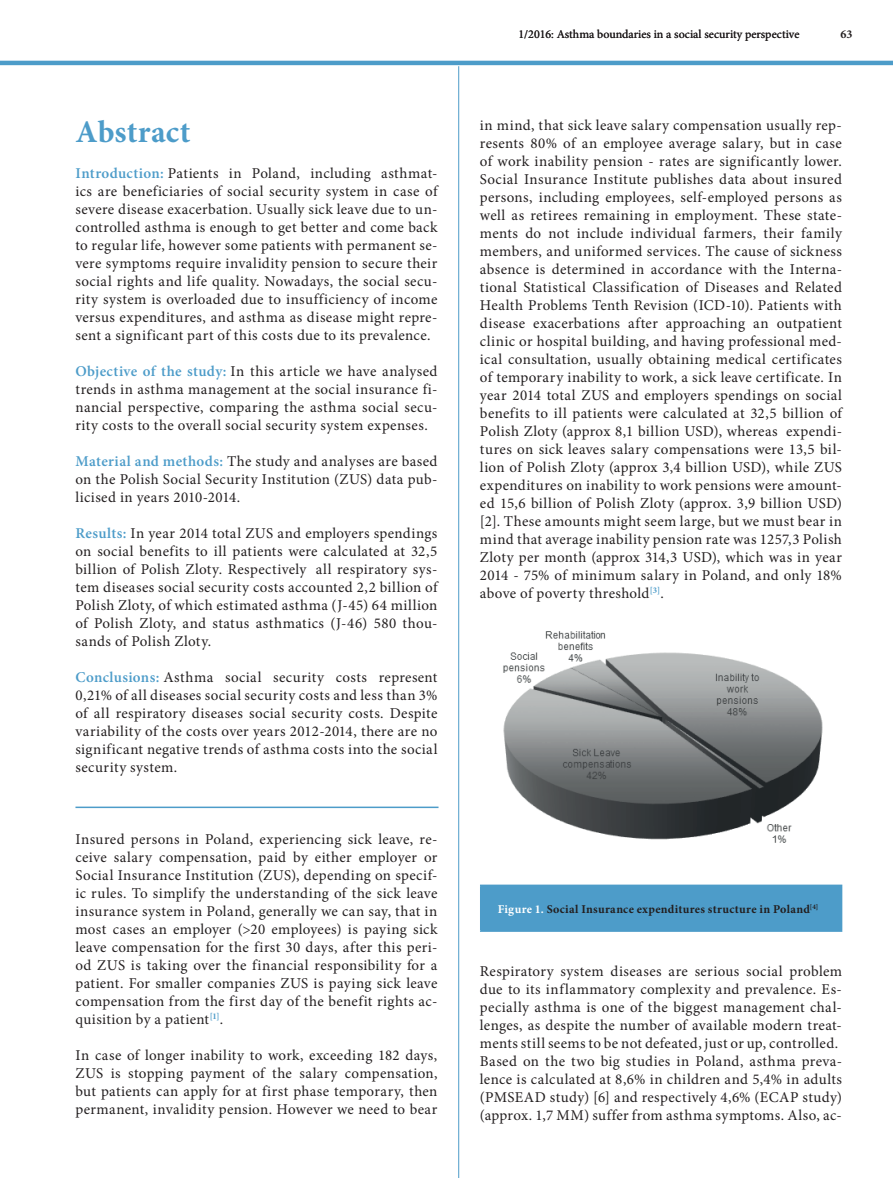
<style>
.page{position:relative;width:893px;height:1178px;background:#fff}
.page>*{position:absolute;margin:0;border:0;box-sizing:border-box;transform-origin:0 0}
.t1{font:700 31.5px "Minion Pro";letter-spacing:.005em;color:#4d9cc9}
.t2{font:15px/18px "Minion Pro";letter-spacing:.025em;color:#231f20;text-align:justify}
.t3{font:700 12px "Minion Pro";letter-spacing:.025em;color:#231f20}
.t4{font:12px "Minion Pro";color:#231f20}
.s1{font-weight:600;color:#4d9cc9}
.s2{color:#fff}
</style>
<div class="page">
<hr style="left:0;top:61px;width:893px;height:4px;background:#4d9cc9">
<hr style="left:75px;top:806px;width:363px;height:2px;background:#4d9cc9">
<img style="left:503px;top:631px;width:320px;height:212px">
<div style="left:481px;top:885px;width:361px;height:46px;background:#4d9cc9"></div>
<hr style="left:480px;top:884px;width:362px;height:2px;background:#4d9cc9">
<hr style="left:480px;top:886px;width:1px;height:44px;background:#4d9cc9">
<hr style="left:480px;top:930px;width:362px;height:2px;background:#4d9cc9">
<hr style="left:458px;top:66px;width:1px;height:1112px;background:#4d9cc9">
<h1 class="t1" style="left:75px;top:110px;width:116px">Abstract</h1>
<p class="t2" style="left:75px;top:164px;width:363px"><span class="s1">Introduction:</span> Patients in Poland, including asthmat&shy;ics are beneficiaries of social security system in case of severe disease exacerbation. Usually sick leave due to un&shy;controlled asthma is enough to get better and come back to regular life, however some patients with permanent se&shy;vere symptoms require invalidity pension to secure their social rights and life quality. Nowadays, the social secu&shy;rity system is overloaded due to insufficiency of income versus expenditures, and asthma as disease might repre&shy;sent a significant part of this costs due to its prevalence.</p>
<p class="t2" style="left:75px;top:362px;width:363px"><span class="s1">Objective of the study:</span> In this article we have analysed trends in asthma management at the social insurance fi&shy;nancial perspective, comparing the asthma social secu&shy;rity costs to the overall social security system expenses.</p>
<p class="t2" style="left:75px;top:452px;width:363px"><span class="s1">Material and methods:</span> The study and analyses are based on the Polish Social Security Institution (ZUS) data pub&shy;licised in years 2010-2014.</p>
<p class="t2" style="left:75px;top:524px;width:363px"><span class="s1">Results:</span> In year 2014 total ZUS and employers spendings on social benefits to ill patients were calculated at 32,5 billion of Polish Zloty. Respectively all respiratory sys&shy;tem diseases social security costs accounted 2,2 billion of Polish Zloty, of which estimated asthma (J-45) 64 million of Polish Zloty, and status asthmatics (J-46) 580 thou&shy;sands of Polish Zloty.</p>
<p class="t2" style="left:75px;top:668px;width:363px"><span class="s1">Conclusions:</span> Asthma social security costs represent 0,21% of all diseases social security costs and less than 3% of all respiratory diseases social security costs. Despite variability of the costs over years 2012-2014, there are no significant negative trends of asthma costs into the social security system.</p>
<p class="t2" style="left:75px;top:830px;width:363px">Insured persons in Poland, experiencing sick leave, re&shy;ceive salary compensation, paid by either employer or Social Insurance Institution (ZUS), depending on specif&shy;ic rules. To simplify the understanding of the sick leave insurance system in Poland, generally we can say, that in most cases an employer (&gt;20 employees) is paying sick leave compensation for the first 30 days, after this peri&shy;od ZUS is taking over the financial responsibility for a patient. For smaller companies ZUS is paying sick leave compensation from the first day of the benefit rights ac&shy;quisition by a patient<sup>[1]</sup>.</p>
<p class="t2" style="left:75px;top:1046px;width:363px">In case of longer inability to work, exceeding 182 days, ZUS is stopping payment of the salary compensation, but patients can apply for at first phase temporary, then permanent, invalidity pension. However we need to bear</p>
<p class="t4" style="left:518px;top:27px;width:282px">1/2016: Asthma boundaries in a social security perspective</p>
<p class="t3" style="left:841px;top:26px;width:13px">63</p>
<p class="t2" style="left:480px;top:116px;width:364px">in mind, that sick leave salary compensation usually rep&shy;resents 80% of an employee average salary, but in case of work inability pension - rates are significantly lower.<br>Social Insurance Institute publishes data about insured persons, including employees, self-employed persons as well as retirees remaining in employment. These state&shy;ments do not include individual farmers, their family members, and uniformed services. The cause of sickness absence is determined in accordance with the Interna&shy;tional Statistical Classification of Diseases and Related Health Problems Tenth Revision (ICD-10). Patients with disease exacerbations after approaching an outpatient clinic or hospital building, and having professional med&shy;ical consultation, usually obtaining medical certificates of temporary inability to work, a sick leave certificate. In year 2014 total ZUS and employers spendings on social benefits to ill patients were calculated at 32,5 billion of Polish Zloty (approx 8,1 billion USD), whereas expendi&shy;tures on sick leaves salary compensations were 13,5 bil&shy;lion of Polish Zloty (approx 3,4 billion USD), while ZUS expenditures on inability to work pensions were amount&shy;ed 15,6 billion of Polish Zloty (approx. 3,9 billion USD) [2]. These amounts might seem large, but we must bear in mind that average inability pension rate was 1257,3 Polish Zloty per month (approx 314,3 USD), which was in year 2014 - 75% of minimum salary in Poland, and only 18% above of poverty threshold<sup>[3]</sup>.</p>
<p class="t3" style="left:498px;top:900px;width:322px"><span class="s2">Figure 1.</span> Social Insurance expenditures structure in Poland<sup>[4]</sup></p>
<p class="t2" style="left:480px;top:962px;width:363px;text-align:left">Respiratory system diseases are serious social problem due to its inflammatory complexity and prevalence. Es&shy;pecially asthma is one of the biggest management chal&shy;lenges, as despite the number of available modern treat&shy;ments still seems to be not defeated, just or up, controlled.<br>Based on the two big studies in Poland, asthma preva&shy;lence is calculated at 8,6% in children and 5,4% in adults (PMSEAD study) [6] and respectively 4,6% (ECAP study) (approx. 1,7 MM) suffer from asthma symptoms. Also, ac-</p>
</div>
